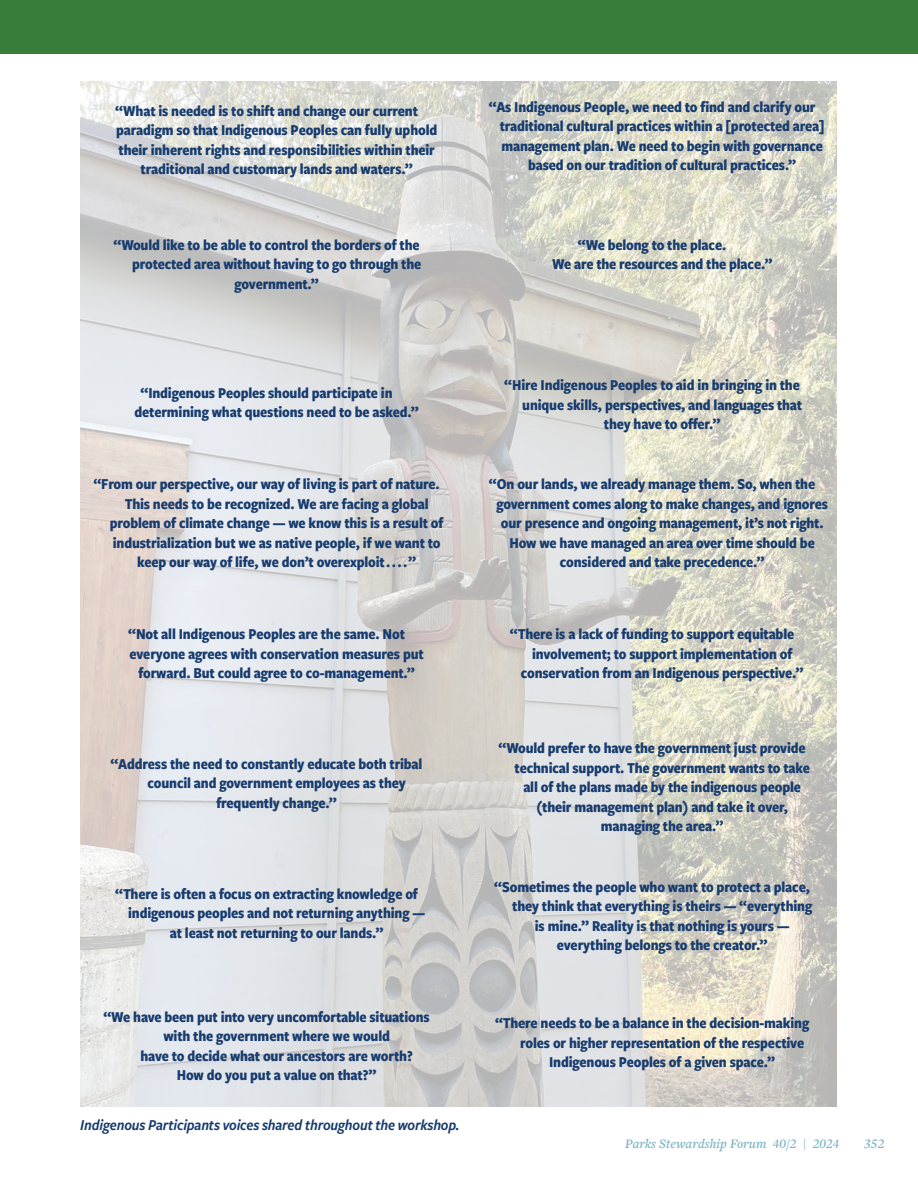
<style>
.page{position:relative;width:918px;height:1188px;background:#fff}
.page>*{position:absolute;margin:0;border:0;box-sizing:border-box;transform-origin:0 0}
.t1{font:700 15.75px/19.5px "Freight Sans Cnd Pro";letter-spacing:-.01em;color:#183c6e}
.t2{font:italic 15.75px "Freight Sans Cnd Pro Semi";letter-spacing:-.01em;color:#183c6e}
.t3{font:italic 600 13.5px "Freight Text Pro";color:#80b5c3}
</style>
<div class="page">
<div style="left:0;top:0;width:918px;height:54px;background:#397d3b"></div>
<img style="left:80px;top:81px;width:756px;height:1026px">
<p class="t1" style="left:115px;top:100px;width:304px">“What is needed is to shift and change our current</p>
<p class="t1" style="left:116px;top:120px;width:323px">paradigm so that Indigenous Peoples can fully uphold</p>
<p class="t1" style="left:119px;top:139px;width:318px">their inherent rights and responsibilities within their</p>
<p class="t1" style="left:141px;top:159px;width:274px">traditional and customary lands and waters.”</p>
<p class="t1" style="left:113px;top:234px;width:308px">“Would like to be able to control the borders of the</p>
<p class="t1" style="left:132px;top:254px;width:291px">protected area without having to go through the</p>
<p class="t1" style="left:234px;top:273px;width:86px">government.”</p>
<p class="t1" style="left:489px;top:96px;width:328px">“As Indigenous People, we need to find and clarify our</p>
<p class="t1" style="left:500px;top:116px;width:327px">traditional cultural practices within a [protected area]</p>
<p class="t1" style="left:501px;top:135px;width:323px">management plan. We need to begin with governance</p>
<p class="t1" style="left:528px;top:155px;width:270px">based on our tradition of cultural practices.”</p>
<p class="t1" style="left:552px;top:234px;width:222px;text-indent:26px">“We belong to the place.<br>We are the resources and the place.”</p>
<p class="t1" style="left:135px;top:382px;width:286px;text-indent:6px">“Indigenous Peoples should participate in determining what questions need to be asked.”</p>
<p class="t1" style="left:93px;top:474px;width:348px">“From our perspective, our way of living is part of nature.</p>
<p class="t1" style="left:125px;top:493px;width:305px">This needs to be recognized. We are facing a global</p>
<p class="t1" style="left:110px;top:513px;width:335px">problem of climate change — we know this is a result of</p>
<p class="t1" style="left:113px;top:532px;width:329px">industrialization but we as native people, if we want to</p>
<p class="t1" style="left:137px;top:552px;width:280px">keep our way of life, we don’t overexploit....”</p>
<p class="t1" style="left:128px;top:624px;width:278px">“Not all Indigenous Peoples are the same. Not</p>
<p class="t1" style="left:130px;top:643px;width:296px">everyone agrees with conservation measures put</p>
<p class="t1" style="left:138px;top:663px;width:278px">forward. But could agree to co-management.”</p>
<p class="t1" style="left:111px;top:753px;width:313px">“Address the need to constantly educate both tribal</p>
<p class="t1" style="left:148px;top:773px;width:260px">council and government employees as they</p>
<p class="t1" style="left:216px;top:792px;width:122px">frequently change.”</p>
<p class="t1" style="left:115px;top:883px;width:304px">“There is often a focus on extracting knowledge of</p>
<p class="t1" style="left:128px;top:903px;width:298px">indigenous peoples and not returning anything —</p>
<p class="t1" style="left:170px;top:922px;width:215px">at least not returning to our lands.”</p>
<p class="t1" style="left:103px;top:1006px;width:328px">“We have been put into very uncomfortable situations</p>
<p class="t1" style="left:163px;top:1026px;width:228px">with the government where we would</p>
<p class="t1" style="left:141px;top:1045px;width:274px">have to decide what our ancestors are worth?</p>
<p class="t1" style="left:177px;top:1065px;width:201px">How do you put a value on that?”</p>
<p class="t2" style="left:80px;top:1115px;width:381px">Indigenous Participants voices shared throughout the workshop.</p>
<p class="t1" style="left:504px;top:375px;width:297px">“Hire Indigenous Peoples to aid in bringing in the</p>
<p class="t1" style="left:522px;top:394px;width:281px">unique skills, perspectives, and languages that</p>
<p class="t1" style="left:604px;top:414px;width:118px">they have to offer.”</p>
<p class="t1" style="left:489px;top:474px;width:328px">“On our lands, we already manage them. So, when the</p>
<p class="t1" style="left:496px;top:493px;width:333px">government comes along to make changes, and ignores</p>
<p class="t1" style="left:501px;top:513px;width:324px">our presence and ongoing management, it’s not right.</p>
<p class="t1" style="left:510px;top:532px;width:307px">How we have managed an area over time should be</p>
<p class="t1" style="left:560px;top:552px;width:206px">considered and take precedence.”</p>
<p class="t1" style="left:510px;top:624px;width:286px">“There is a lack of funding to support equitable</p>
<p class="t1" style="left:532px;top:643px;width:262px">involvement; to support implementation of</p>
<p class="t1" style="left:521px;top:663px;width:284px">conservation from an Indigenous perspective.”</p>
<p class="t1" style="left:499px;top:738px;width:309px">“Would prefer to have the government just provide</p>
<p class="t1" style="left:515px;top:757px;width:297px">technical support. The government wants to take</p>
<p class="t1" style="left:523px;top:777px;width:279px">all of the plans made by the indigenous people</p>
<p class="t1" style="left:537px;top:796px;width:253px">(their management plan) and take it over,</p>
<p class="t1" style="left:601px;top:816px;width:124px">managing the area.”</p>
<p class="t1" style="left:494px;top:876px;width:317px">“Sometimes the people who want to protect a place,</p>
<p class="t1" style="left:512px;top:896px;width:301px">they think that everything is theirs — “everything</p>
<p class="t1" style="left:535px;top:915px;width:256px">is mine.” Reality is that nothing is yours —</p>
<p class="t1" style="left:557px;top:935px;width:212px">everything belongs to the creator.”</p>
<p class="t1" style="left:495px;top:1013px;width:316px">“There needs to be a balance in the decision-making</p>
<p class="t1" style="left:520px;top:1032px;width:285px">roles or higher representation of the respective</p>
<p class="t1" style="left:549px;top:1052px;width:228px">Indigenous Peoples of a given space.”</p>
<p class="t3" style="left:625px;top:1134px;width:216px">Parks Stewardship Forum 40/2 | 2024</p>
<p class="t3" style="left:864px;top:1134px;width:22px">352</p>
</div>
